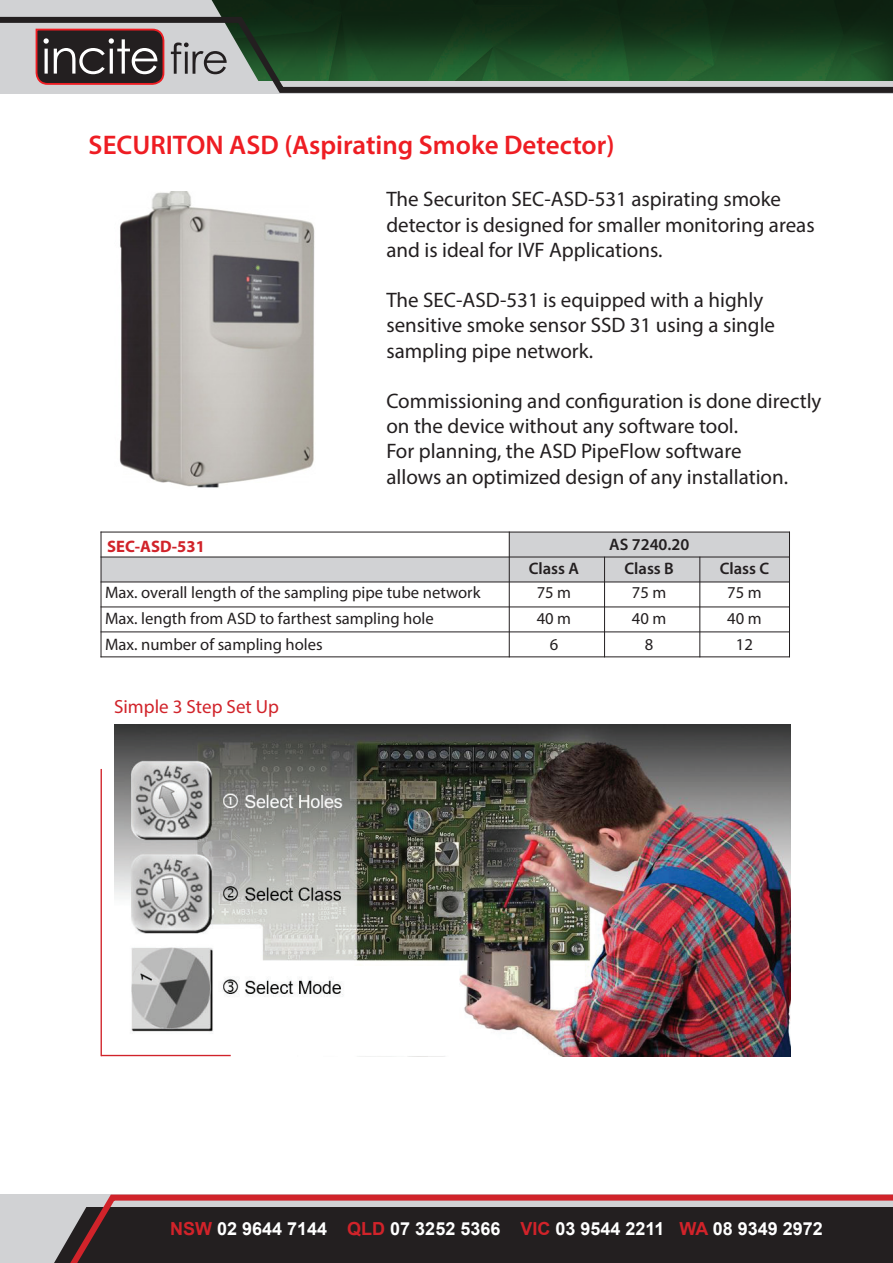
<style>
.page{position:relative;width:893px;height:1263px;background:#fff}
.page>*{position:absolute;margin:0;border:0;box-sizing:border-box;transform-origin:0 0}
.t1{font:600 27px "Myriad Pro";color:#ee1d23}
.t2{font:21px "Myriad Pro";color:#231f20}
.t3{font:19.05px "Myriad Pro";color:#d1232a}
.t4{font:700 18px "Arial";color:#fff}
.t5{font:16.65px "Myriad Pro";color:#231f20}
.t6{font:600 16.65px "Myriad Pro";color:#231f20}
.t7{font:700 16.65px "Myriad Pro";color:#d1232a}
.s1{color:#d1232a}
</style>
<div class="page">
<div style="left:0;top:0;width:893px;height:81px;background:#0d2411"></div>
<div style="left:0;top:0;width:220px;height:14px;background:#d1d2d4"></div>
<svg style="left:0;top:14px;width:893px;height:80px"></svg>
<svg style="left:0;top:1194px;width:893px;height:69px;background:#473436"></svg>
<svg style="left:0;top:1206px;width:87px;height:57px;background:#b5b0b2"></svg>
<img style="left:114px;top:725px;width:676px;height:331px">
<hr style="left:101px;top:1055px;width:130px;height:1px;background:#d1232a">
<hr style="left:101px;top:769px;width:1px;height:287px;background:#d1232a">
<div style="left:102px;top:557px;width:687px;height:25px;background:#d1d2d4"></div>
<div style="left:509px;top:531px;width:280px;height:25px;background:#d1d2d4"></div>
<hr style="left:101px;top:531px;width:689px;height:1px;background:#231f20">
<hr style="left:101px;top:556px;width:689px;height:1px;background:#231f20">
<hr style="left:101px;top:581px;width:689px;height:1px;background:#231f20">
<hr style="left:101px;top:606px;width:689px;height:1px;background:#231f20">
<hr style="left:101px;top:631px;width:689px;height:1px;background:#231f20">
<hr style="left:101px;top:656px;width:689px;height:1px;background:#231f20">
<hr style="left:789px;top:531px;width:1px;height:126px;background:#231f20">
<hr style="left:509px;top:532px;width:1px;height:125px;background:#231f20">
<hr style="left:604px;top:557px;width:1px;height:100px;background:#231f20">
<hr style="left:699px;top:557px;width:1px;height:100px;background:#231f20">
<hr style="left:101px;top:531px;width:1px;height:126px;background:#231f20">
<img style="left:119px;top:191px;width:196px;height:297px">
<p class="t1" style="left:89px;top:128px;width:527px">SECURITON ASD (Aspirating Smoke Detector)</p>
<p class="t2" style="left:386px;top:186px;width:396px">The Securiton SEC-ASD-531 aspirating smoke</p>
<p class="t2" style="left:386px;top:212px;width:430px">detector is designed for smaller monitoring areas</p>
<p class="t2" style="left:386px;top:237px;width:278px">and is ideal for IVF Applications.</p>
<p class="t2" style="left:386px;top:287px;width:378px">The SEC-ASD-531 is equipped with a highly</p>
<p class="t2" style="left:386px;top:312px;width:390px">sensitive smoke sensor SSD 31 using a single</p>
<p class="t2" style="left:386px;top:338px;width:208px">sampling pipe network.</p>
<p class="t2" style="left:386px;top:388px;width:437px">Commissioning and configuration is done directly</p>
<p class="t2" style="left:386px;top:413px;width:353px">on the device without any software tool.</p>
<p class="t2" style="left:386px;top:438px;width:357px">For planning, the ASD PipeFlow software</p>
<p class="t2" style="left:386px;top:464px;width:403px">allows an optimized design of any installation.</p>
<p class="t7" style="left:107px;top:535px;width:99px">SEC-ASD-531</p>
<p class="t6" style="left:609px;top:534px;width:82px">AS 7240.20</p>
<p class="t6" style="left:529px;top:558px;width:52px">Class A</p>
<p class="t6" style="left:624px;top:558px;width:51px">Class B</p>
<p class="t6" style="left:720px;top:558px;width:51px">Class C</p>
<p class="t5" style="left:105px;top:582px;width:377px">Max. overall length of the sampling pipe tube network</p>
<p class="t5" style="left:105px;top:608px;width:330px">Max. length from ASD to farthest sampling hole</p>
<p class="t5" style="left:105px;top:634px;width:219px">Max. number of sampling holes</p>
<p class="t5" style="left:537px;top:582px;width:36px">75 m</p>
<p class="t5" style="left:537px;top:608px;width:36px">40 m</p>
<p class="t5" style="left:550px;top:634px;width:10px">6</p>
<p class="t5" style="left:632px;top:582px;width:36px">75 m</p>
<p class="t5" style="left:632px;top:608px;width:36px">40 m</p>
<p class="t5" style="left:645px;top:634px;width:10px">8</p>
<p class="t5" style="left:727px;top:582px;width:36px">75 m</p>
<p class="t5" style="left:727px;top:608px;width:36px">40 m</p>
<p class="t5" style="left:736px;top:634px;width:19px">12</p>
<p class="t3" style="left:114px;top:695px;width:167px">Simple 3 Step Set Up</p>
<p class="t4" style="left:170px;top:1215px;width:654px"><span class="s1">NSW</span> 02 9644 7144 <span class="s1">QLD</span> 07 3252 5366 <span class="s1">VIC</span> 03 9544 2211 <span class="s1">WA</span> 08 9349 2972</p>
</div>
